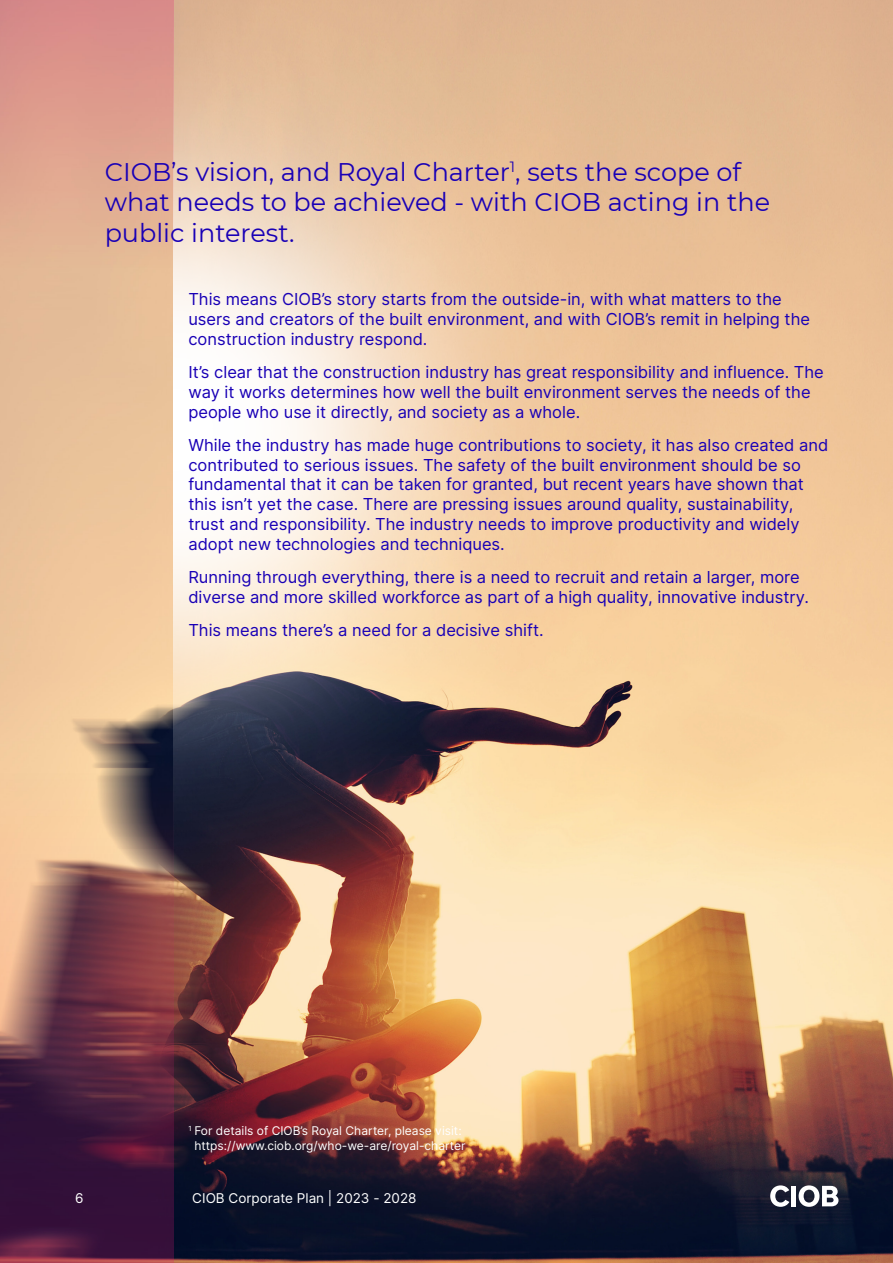
<style>
.page{position:relative;width:893px;height:1263px;background:#fff}
.page>*{position:absolute;margin:0;border:0;box-sizing:border-box;transform-origin:0 0}
.t1{font:25.5px/30.6px "Montserrat";color:#1900b6}
.t2{font:16.5px/19.8px "Inter";color:#1900b6}
.t3{font:13.5px "Inter";color:#fff}
.t4{font:12px/14.4px "Inter";color:#fff;text-align:center}
</style>
<div class="page">
<img style="left:0;top:0;width:892px;height:1263px">
<div style="left:0;top:0;width:173px;height:274px;background:linear-gradient(to bottom,#d78787,#e5bb96)"></div>
<svg style="left:0;top:760px;width:173px;height:503px;background:#7b4d55"></svg>
<img style="left:173px;top:0;width:486px;height:915px">
<svg style="left:770px;top:1185px;width:19px;height:22px"></svg>
<div style="left:791px;top:1186px;width:5px;height:20px;background:#fff"></div>
<svg style="left:798px;top:1185px;width:40px;height:22px"></svg>
<p class="t1" style="left:105px;top:155px;width:667px">CIOB’s vision, and Royal Charter<sup>1</sup>, sets the scope of what needs to be achieved - with CIOB acting in the public interest.</p>
<p class="t2" style="left:188px;top:289px;width:623px">This means CIOB’s story starts from the outside-in, with what matters to the users and creators of the built environment, and with CIOB’s remit in helping the construction industry respond.</p>
<p class="t2" style="left:188px;top:362px;width:637px">It’s clear that the construction industry has great responsibility and influence. The way it works determines how well the built environment serves the needs of the people who use it directly, and society as a whole.</p>
<p class="t2" style="left:188px;top:435px;width:641px">While the industry has made huge contributions to society, it has also created and contributed to serious issues. The safety of the built environment should be so fundamental that it can be taken for granted, but recent years have shown that this isn’t yet the case. There are pressing issues around quality, sustainability, trust and responsibility. The industry needs to improve productivity and widely adopt new technologies and techniques.</p>
<p class="t2" style="left:188px;top:567px;width:622px">Running through everything, there is a need to recruit and retain a larger, more diverse and more skilled workforce as part of a high quality, innovative industry.</p>
<p class="t2" style="left:188px;top:620px;width:357px">This means there’s a need for a decisive shift.</p>
<p class="t4" style="left:188px;top:1123px;width:279px"><sup>1</sup> For details of CIOB’s Royal Charter, please visit: https://www.ciob.org/who-we-are/royal-charter</p>
<p class="t3" style="left:75px;top:1188px;width:10px">6</p>
<p class="t3" style="left:192px;top:1188px;width:226px">CIOB Corporate Plan | 2023 - 2028</p>
</div>
